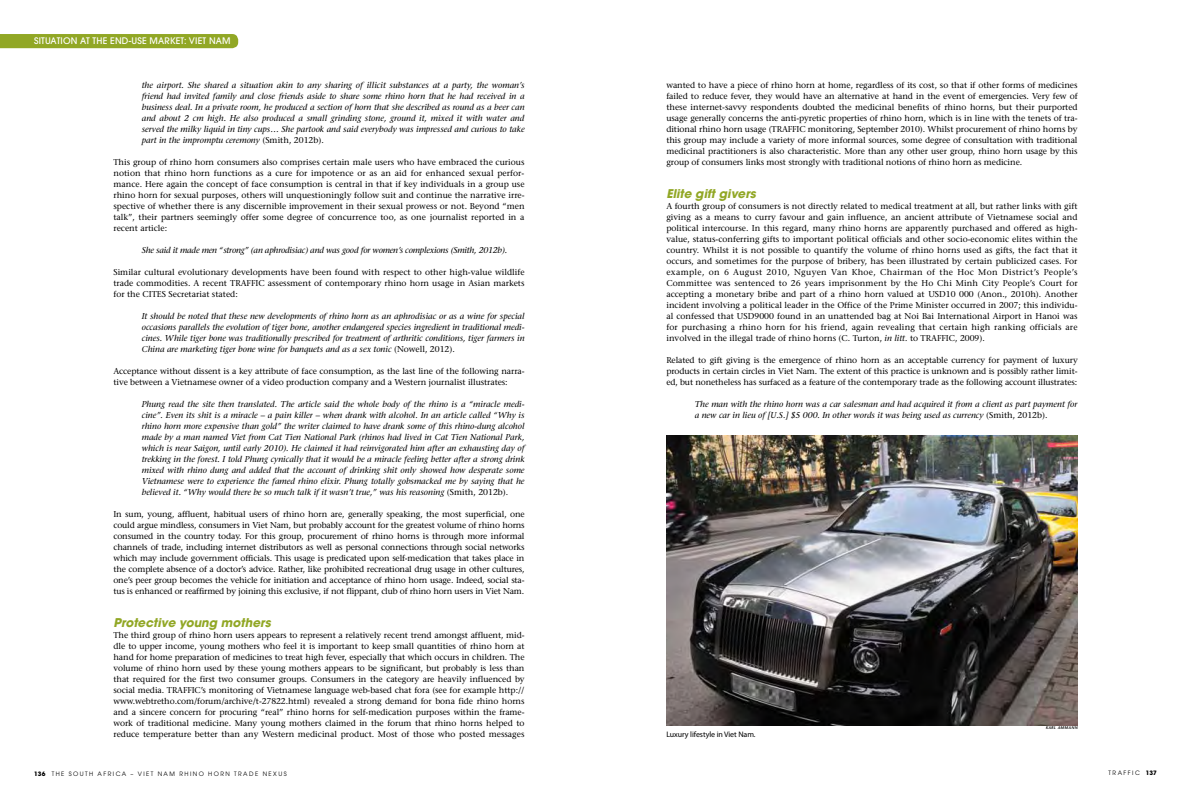
<style>
.page{position:relative;width:1191px;height:794px;background:#fff}
.page>*{position:absolute;margin:0;border:0;box-sizing:border-box;transform-origin:0 0}
.t1{font:italic 700 12px "Avant Garde";color:#91a725}
.t2{font:500 9px "Avant Garde";letter-spacing:.02em;color:#fff}
.t3{font:8.5px/11px "Stone Serif";letter-spacing:-.01em;color:#000;text-align:justify}
.t4{font:italic 8.5px/11px "Stone Serif";color:#000;text-align:justify}
.t5{font:italic 8.5px "Stone Serif";letter-spacing:-.02em;color:#000}
.t6{font:8px "Myriad Pro";letter-spacing:-.01em;color:#000}
.t7{font:6px "Avant Garde";letter-spacing:.24em;color:#000}
.t8{font:italic 600 4px "Stone Sans";letter-spacing:.1em;color:#000}
.s1{font-style:normal}
.s2{font-style:italic}
.s3{font-weight:700}
</style>
<div class="page">
<img style="left:666px;top:435px;width:411px;height:290px">
<div style="left:0;top:34px;width:238px;height:14px;background:#91a725"></div>
<p class="t2" style="left:34px;top:35px;width:198px">SITUATION AT THE END-USE MARKET: VIET NAM</p>
<p class="t4" style="left:142px;top:79px;width:384px">the airport. She shared a situation akin to any sharing of illicit substances at a party, the woman’s friend had invited family and close friends aside to share some rhino horn that he had received in a business deal. In a private room, he produced a section of horn that she described as round as a beer can and about 2 cm high. He also produced a small grinding stone, ground it, mixed it with water and served the milky liquid in tiny cups… She partook and said everybody was impressed and curious to take part in the impromptu ceremony <span class="s1">(Smith, 2012b).</span></p>
<p class="t3" style="left:113px;top:156px;width:413px">This group of rhino horn consumers also comprises certain male users who have embraced the curious notion that rhino horn functions as a cure for impotence or as an aid for enhanced sexual perfor&shy;mance. Here again the concept of face consumption is central in that if key individuals in a group use rhino horn for sexual purposes, others will unquestioningly follow suit and continue the narrative irre&shy;spective of whether there is any discernible improvement in their sexual prowess or not. Beyond “men talk”, their partners seemingly offer some degree of concurrence too, as one journalist reported in a recent article:</p>
<p class="t5" style="left:142px;top:245px;width:367px">She said it made men “strong” (an aphrodisiac) and was good for women’s complexions (Smith, 2012b).</p>
<p class="t3" style="left:113px;top:266px;width:413px">Similar cultural evolutionary developments have been found with respect to other high-value wildlife trade commodities. A recent TRAFFIC assessment of contemporary rhino horn usage in Asian markets for the CITES Secretariat stated:</p>
<p class="t4" style="left:142px;top:310px;width:384px">It should be noted that these new developments of rhino horn as an aphrodisiac or as a wine for special occasions parallels the evolution of tiger bone, another endangered species ingredient in traditional medi&shy;cines. While tiger bone was traditionally prescribed for treatment of arthritic conditions, tiger farmers in China are marketing tiger bone wine for banquets and as a sex tonic <span class="s1">(Nowell, 2012).</span></p>
<p class="t3" style="left:113px;top:365px;width:413px">Acceptance without dissent is a key attribute of face consumption, as the last line of the following narra&shy;tive between a Vietnamese owner of a video production company and a Western journalist illustrates:</p>
<p class="t4" style="left:142px;top:398px;width:384px">Phung read the site then translated. The article said the whole body of the rhino is a “miracle medi&shy;cine”. Even its shit is a miracle – a pain killer – when drank with alcohol. In an article called “Why is rhino horn more expensive than gold” the writer claimed to have drank some of this rhino-dung alcohol made by a man named Viet from Cat Tien National Park (rhinos had lived in Cat Tien National Park, which is near Saigon, until early 2010). He claimed it had reinvigorated him after an exhausting day of trekking in the forest. I told Phung cynically that it would be a miracle feeling better after a strong drink mixed with rhino dung and added that the account of drinking shit only showed how desperate some Vietnamese were to experience the famed rhino elixir. Phung totally gobsmacked me by saying that he believed it. “Why would there be so much talk if it wasn’t true,” was his reasoning <span class="s1">(Smith, 2012b).</span></p>
<p class="t3" style="left:113px;top:508px;width:413px">In sum, young, affluent, habitual users of rhino horn are, generally speaking, the most superficial, one could argue mindless, consumers in Viet Nam, but probably account for the greatest volume of rhino horns consumed in the country today. For this group, procurement of rhino horns is through more informal channels of trade, including internet distributors as well as personal connections through social networks which may include government officials. This usage is predicated upon self-medication that takes place in the complete absence of a doctor’s advice. Rather, like prohibited recreational drug usage in other cultures, one’s peer group becomes the vehicle for initiation and acceptance of rhino horn usage. Indeed, social sta&shy;tus is enhanced or reaffirmed by joining this exclusive, if not flippant, club of rhino horn users in Viet Nam.</p>
<h1 class="t1" style="left:113px;top:615px;width:159px">Protective young mothers</h1>
<p class="t3" style="left:113px;top:629px;width:413px">The third group of rhino horn users appears to represent a relatively recent trend amongst affluent, mid&shy;dle to upper income, young mothers who feel it is important to keep small quantities of rhino horn at hand for home preparation of medicines to treat high fever, especially that which occurs in children. The volume of rhino horn used by these young mothers appears to be significant, but probably is less than that required for the first two consumer groups. Consumers in the category are heavily influenced by social media. TRAFFIC’s monitoring of Vietnamese language web-based chat fora (see for example http:// www.webtretho.com/forum/archive/t-27822.html) revealed a strong demand for bona fide rhino horns and a sincere concern for procuring “real” rhino horns for self-medication purposes within the frame&shy;work of traditional medicine. Many young mothers claimed in the forum that rhino horns helped to reduce temperature better than any Western medicinal product. Most of those who posted messages</p>
<p class="t3" style="left:666px;top:79px;width:413px">wanted to have a piece of rhino horn at home, regardless of its cost, so that if other forms of medicines failed to reduce fever, they would have an alternative at hand in the event of emergencies. Very few of these internet-savvy respondents doubted the medicinal benefits of rhino horns, but their purported usage generally concerns the anti-pyretic properties of rhino horn, which is in line with the tenets of tra&shy;ditional rhino horn usage (TRAFFIC monitoring, September 2010). Whilst procurement of rhino horns by this group may include a variety of more informal sources, some degree of consultation with traditional medicinal practitioners is also characteristic. More than any other user group, rhino horn usage by this group of consumers links most strongly with traditional notions of rhino horn as medicine.</p>
<h1 class="t1" style="left:666px;top:186px;width:91px">Elite gift givers</h1>
<p class="t3" style="left:666px;top:200px;width:413px">A fourth group of consumers is not directly related to medical treatment at all, but rather links with gift giving as a means to curry favour and gain influence, an ancient attribute of Vietnamese social and political intercourse. In this regard, many rhino horns are apparently purchased and offered as high&shy;value, status-conferring gifts to important political officials and other socio-economic elites within the country. Whilst it is not possible to quantify the volume of rhino horns used as gifts, the fact that it occurs, and sometimes for the purpose of bribery, has been illustrated by certain publicized cases. For example, on 6 August 2010, Nguyen Van Khoe, Chairman of the Hoc Mon District’s People’s Committee was sentenced to 26 years imprisonment by the Ho Chi Minh City People’s Court for accepting a monetary bribe and part of a rhino horn valued at USD10 000 (Anon., 2010h). Another incident involving a political leader in the Office of the Prime Minister occurred in 2007; this individu&shy;al confessed that USD9000 found in an unattended bag at Noi Bai International Airport in Hanoi was for purchasing a rhino horn for his friend, again revealing that certain high ranking officials are involved in the illegal trade of rhino horns (C. Turton, <span class="s2">in litt.</span> to TRAFFIC, 2009).</p>
<p class="t3" style="left:666px;top:354px;width:413px">Related to gift giving is the emergence of rhino horn as an acceptable currency for payment of luxury products in certain circles in Viet Nam. The extent of this practice is unknown and is possibly rather limit&shy;ed, but nonetheless has surfaced as a feature of the contemporary trade as the following account illustrates:</p>
<p class="t4" style="left:694px;top:398px;width:384px">The man with the rhino horn was a car salesman and had acquired it from a client as part payment for a new car in lieu of [U.S.] $5 000. In other words it was being used as currency <span class="s1">(Smith, 2012b).</span></p>
<p class="t6" style="left:666px;top:729px;width:91px">Luxury lifestyle in Viet Nam.</p>
<p class="t8" style="left:1045px;top:725px;width:33px">KARL AMMANN</p>
<p class="t7" style="left:34px;top:770px;width:254px"><span class="s3">136</span> THE SOUTH AFRICA – VIET NAM RHINO HORN TRADE NEXUS</p>
<p class="t7" style="left:1108px;top:769px;width:50px">TRAFFIC <span class="s3">137</span></p>
</div>
